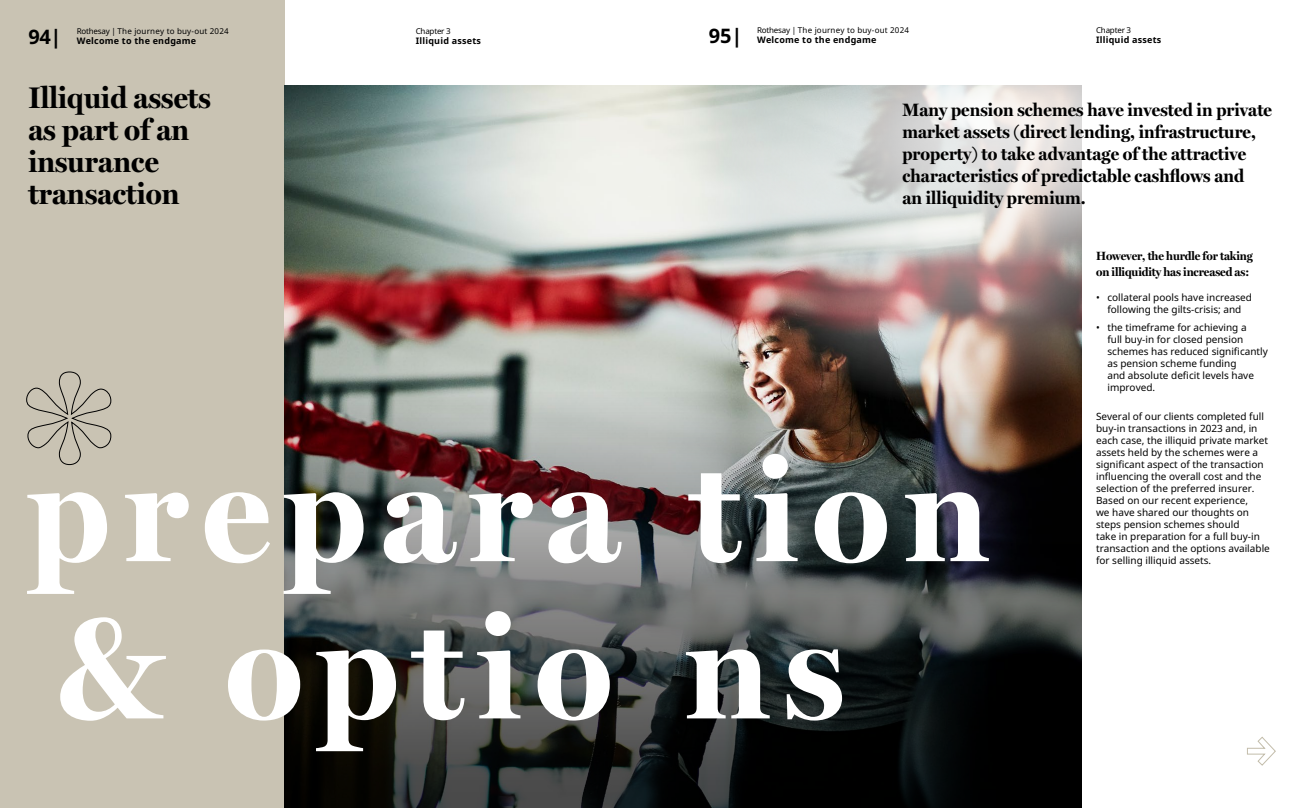
<style>
.page{position:relative;width:1304px;height:808px;background:#fff}
.page>*{position:absolute;margin:0;border:0;box-sizing:border-box;transform-origin:0 0}
.t1{font:700 145px "Miller Display";letter-spacing:.1em;color:#fff}
.t2{font:700 30px/32px "Miller Display";letter-spacing:.005em;color:#000}
.t3{font:700 20px "Noto Sans";color:#000}
.t4{font:700 18px/22px "Miller Display";letter-spacing:.005em;color:#000}
.t5{font:700 12px/16px "Miller Display";letter-spacing:-.01em;color:#000}
.t6{font:10px/12px "Noto Sans";color:#000}
.t7{font:700 9px "Noto Sans";letter-spacing:.025em;color:#000}
.t8{font:8px "Noto Sans";letter-spacing:.025em;color:#000}
.t9{font:8px "Noto Sans";letter-spacing:-.025em;color:#000}
</style>
<div class="page">
<div style="left:0;top:0;width:285px;height:808px;background:#c9c3b3"></div>
<img style="left:285px;top:85px;width:797px;height:306px">
<img style="left:709px;top:16px;width:497px;height:394px;border-radius:50%">
<svg style="left:285px;top:391px;width:797px;height:417px;background:#444342"></svg>
<svg style="left:709px;top:16px;width:497px;height:252px"></svg>
<svg style="left:1247px;top:736px;width:29px;height:30px"></svg>
<svg style="left:26px;top:371px;width:86px;height:94px"></svg>
<p class="t7" style="left:77px;top:34px;width:121px">Welcome to the endgame</p>
<h3 class="t3" style="left:709px;top:21px;width:35px">95|</h3>
<p class="t8" style="left:757px;top:24px;width:153px">Rothesay | The journey to buy-out 2024</p>
<h3 class="t3" style="left:28px;top:23px;width:35px">94|</h3>
<p class="t8" style="left:77px;top:26px;width:153px">Rothesay | The journey to buy-out 2024</p>
<p class="t9" style="left:416px;top:26px;width:37px">Chapter 3</p>
<p class="t7" style="left:416px;top:34px;width:67px">Illiquid assets</p>
<p class="t7" style="left:757px;top:33px;width:121px">Welcome to the endgame</p>
<p class="t9" style="left:1096px;top:24px;width:37px">Chapter 3</p>
<p class="t7" style="left:1096px;top:33px;width:67px">Illiquid assets</p>
<h2 class="t2" style="left:28px;top:81px;width:184px">Illiquid assets as part of an insurance transaction</h2>
<h3 class="t4" style="left:902px;top:98px;width:371px">Many pension schemes have invested in private market assets (direct lending, infrastructure, property) to take advantage of the attractive characteristics of predictable cashflows and<br>an illiquidity premium.</h3>
<h1 class="t1" style="left:28px;top:424px;width:962px">prepara tion</h1>
<h1 class="t1" style="left:59px;top:581px;width:787px">&amp; optio ns</h1>
<p class="t5" style="left:1096px;top:247px;width:158px">However, the hurdle for taking on illiquidity has increased as:</p>
<p class="t6" style="left:1096px;top:292px;width:157px;text-align:center">• collateral pools have increased following the gilts-crisis; and</p>
<p class="t6" style="left:1107px;top:321px;width:162px;text-indent:-11px">• the timeframe for achieving a<br>full buy-in for closed pension schemes has reduced significantly as pension scheme funding<br>and absolute deficit levels have improved.</p>
<p class="t6" style="left:1096px;top:411px;width:175px">Several of our clients completed full buy-in transactions in 2023 and, in each case, the illiquid private market assets held by the schemes were a significant aspect of the transaction influencing the overall cost and the selection of the preferred insurer.<br>Based on our recent experience,<br>we have shared our thoughts on steps pension schemes should<br>take in preparation for a full buy-in transaction and the options available for selling illiquid assets.</p>
</div>
